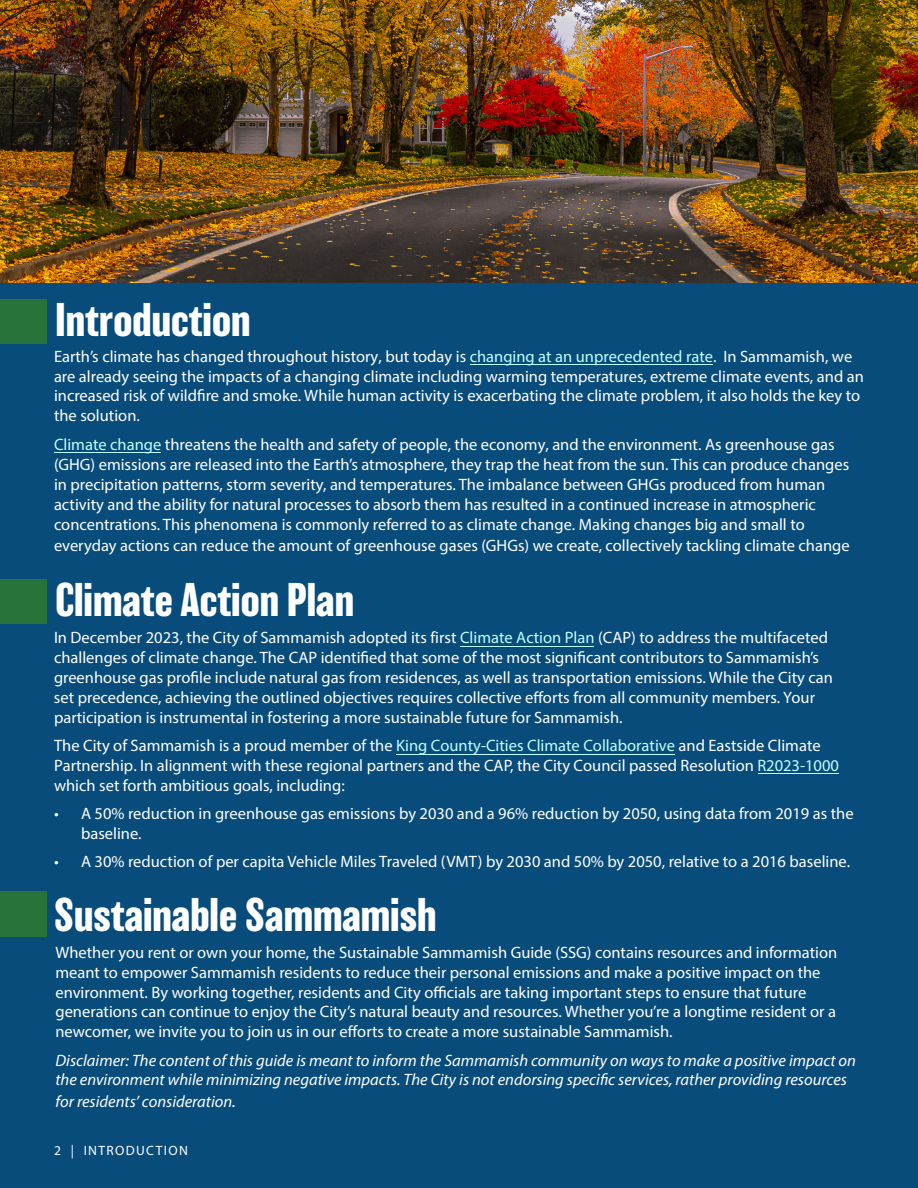
<style>
.page{position:relative;width:918px;height:1188px;background:#084c7c}
.page>*{position:absolute;margin:0;border:0;box-sizing:border-box;transform-origin:0 0}
.t1{font:700 43.5px "Balboa";color:#fff}
.t2{font:16.5px/19.8px "Myriad Pro";color:#fff}
.t3{font:italic 16.5px/19.8px "Myriad Pro";color:#fff}
.t4{font:13.5px "Myriad Pro";letter-spacing:.1em;color:#fff}
.s1{color:#bfffff}
.s2{font-size:18px}
</style>
<div class="page">
<img style="left:0;top:0;width:918px;height:282px">
<div style="left:0;top:299px;width:47px;height:45px;background:#287339"></div>
<div style="left:0;top:579px;width:47px;height:45px;background:#287339"></div>
<div style="left:0;top:892px;width:46px;height:45px;background:#287339"></div>
<hr style="left:470px;top:365px;width:243px;height:1px;background:#bfffff">
<hr style="left:54px;top:452px;width:107px;height:1px;background:#bfffff">
<hr style="left:460px;top:646px;width:134px;height:1px;background:#bfffff">
<hr style="left:396px;top:754px;width:279px;height:1px;background:#bfffff">
<hr style="left:758px;top:774px;width:81px;height:1px;background:#bfffff">
<p class="t1" style="left:55px;top:295px;width:197px">Introduction</p>
<p class="t2" style="left:54px;top:346px;width:811px">Earth’s climate has changed throughout history, but today is <span class="s1">changing at an unprecedented rate</span>. In Sammamish, we are already seeing the impacts of a changing climate including warming temperatures, extreme climate events, and an increased risk of wildfire and smoke. While human activity is exacerbating the climate problem, it also holds the key to the solution.</p>
<p class="t2" style="left:54px;top:434px;width:797px"><span class="s1">Climate change</span> threatens the health and safety of people, the economy, and the environment. As greenhouse gas (GHG) emissions are released into the Earth’s atmosphere, they trap the heat from the sun. This can produce changes in precipitation patterns, storm severity, and temperatures. The imbalance between GHGs produced from human activity and the ability for natural processes to absorb them has resulted in a continued increase in atmospheric concentrations. This phenomena is commonly referred to as climate change. Making changes big and small to everyday actions can reduce the amount of greenhouse gases (GHGs) we create, collectively tackling climate change</p>
<p class="t1" style="left:55px;top:575px;width:300px">Climate Action Plan</p>
<p class="t2" style="left:54px;top:628px;width:781px">In December 2023, the City of Sammamish adopted its first <span class="s1">Climate Action Plan</span> (CAP) to address the multifaceted challenges of climate change. The CAP identified that some of the most significant contributors to Sammamish’s greenhouse gas profile include natural gas from residences, as well as transportation emissions. While the City can set precedence, achieving the outlined objectives requires collective efforts from all community members. Your participation is instrumental in fostering a more sustainable future for Sammamish.</p>
<p class="t2" style="left:54px;top:735px;width:787px">The City of Sammamish is a proud member of the <span class="s1">King County-Cities Climate Collaborative</span> and Eastside Climate<br>Partnership. In alignment with these regional partners and the CAP, the City Council passed Resolution <span class="s1">R2023-1000 </span>which set forth ambitious goals, including:</p>
<p class="t2" style="left:81px;top:803px;width:774px;text-indent:-27px">• A 50% reduction in greenhouse gas emissions by 2030 and a 96% reduction by 2050, using data from 2019 as the baseline.</p>
<p class="t2" style="left:54px;top:852px;width:798px">• A 30% reduction of per capita Vehicle Miles Traveled (VMT) by 2030 and 50% by 2050, relative to a 2016 baseline.</p>
<p class="t1" style="left:54px;top:890px;width:384px">Sustainable Sammamish</p>
<p class="t2" style="left:56px;top:942px;width:783px">Whether you rent or own your home, the Sustainable Sammamish Guide (SSG) contains resources and information meant to empower Sammamish residents to reduce their personal emissions and make a positive impact on the environment. By working together, residents and City officials are taking important steps to ensure that future generations can continue to enjoy the City’s natural beauty and resources. Whether you’re a longtime resident or a newcomer, we invite you to join us in our efforts to create a more sustainable Sammamish.</p>
<p class="t3" style="left:56px;top:1050px;width:802px">Disclaimer: The content of this guide is meant to inform the Sammamish community on ways to make a positive impact on the environment while minimizing negative impacts. The City is not endorsing specific services, rather providing resources</p>
<p class="t3" style="left:56px;top:1091px;width:182px">for residents’ consideration<span class="s2">.</span></p>
<p class="t4" style="left:54px;top:1142px;width:136px">2 | INTRODUCTION</p>
</div>
